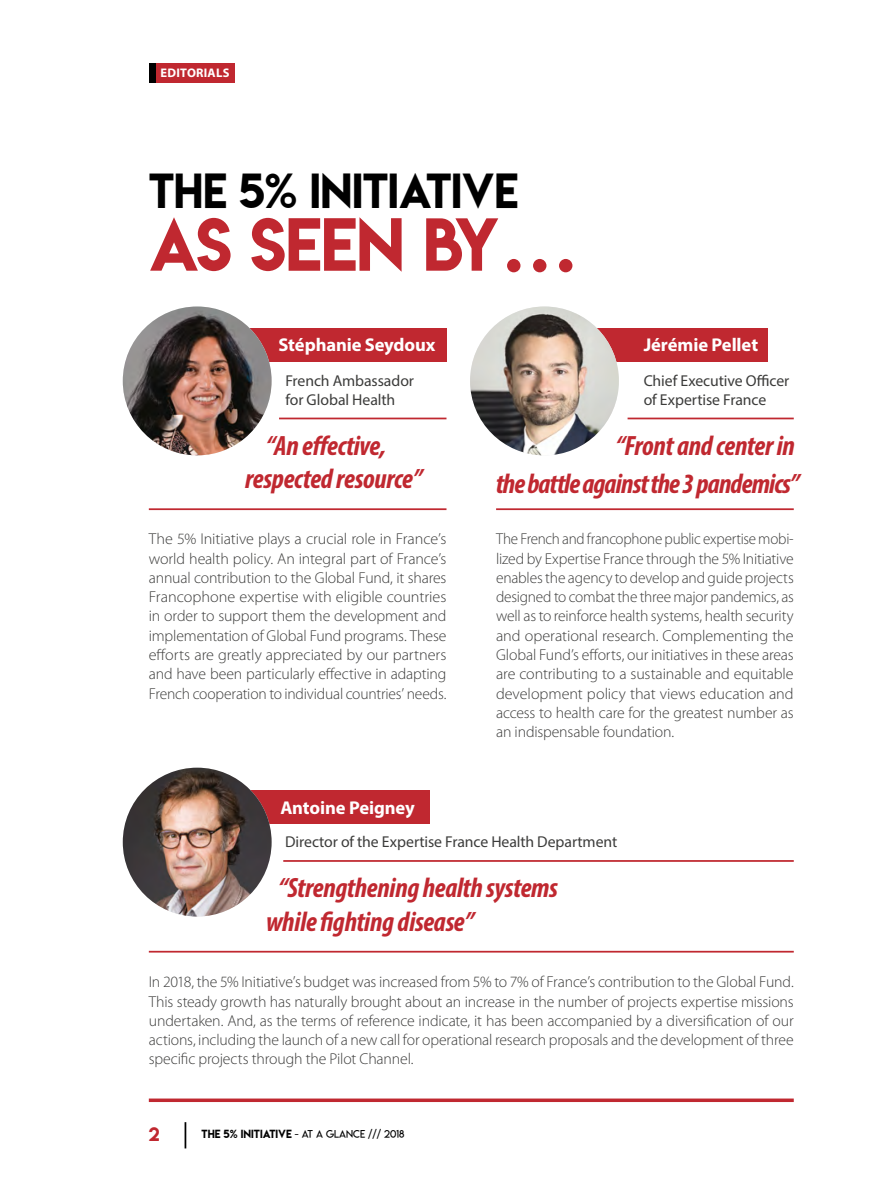
<style>
.page{position:relative;width:893px;height:1191px;background:#fff}
.page>*{position:absolute;margin:0;border:0;box-sizing:border-box;transform-origin:0 0}
.t1{font:66.5px "Lemon Milk";letter-spacing:-.01em;color:#c02830}
.t2{font:43.75px "Lemon Milk";letter-spacing:-.01em;color:#000}
.t3{font:italic 700 condensed 28px/33.6px "Myriad Pro";letter-spacing:-.015em;color:#c02830}
.t4{font:700 18.55px "Myriad Pro";letter-spacing:-.005em;color:#fff}
.t5{font:17.5px "Lemon Milk";color:#c02830}
.t6{font:300 15.75px/19.2px "Myriad Pro";letter-spacing:-.01em;color:#3c3c3b;text-align:justify}
.t7{font:300 15.75px/19.2px "Myriad Pro";letter-spacing:-.01em;color:#3c3c3b;text-align:justify;scale:.96 1}
.t8{font:15.75px/19.2px "Myriad Pro";letter-spacing:-.005em;color:#3c3c3b}
.t9{font:700 12.42px "Myriad Pro";letter-spacing:.02em;color:#fff}
.t10{font:10.5px "Lemon Milklight";color:#000}
.s1{font-family:"Lemon Milk"}
</style>
<div class="page">
<hr style="left:149px;top:950px;width:645px;height:2px;background:#c02830">
<hr style="left:283px;top:860px;width:511px;height:2px;background:#c02830">
<div style="left:232px;top:790px;width:197px;height:34px;background:#c02830"></div>
<img style="left:123px;top:767px;width:149px;height:149px;border-radius:74px">
<hr style="left:496px;top:508px;width:298px;height:2px;background:#c02830">
<hr style="left:628px;top:417px;width:166px;height:2px;background:#c02830">
<div style="left:533px;top:327px;width:235px;height:34px;background:#c02830"></div>
<img style="left:470px;top:306px;width:149px;height:149px;border-radius:74px">
<div style="left:156px;top:63px;width:78px;height:19px;background:#c02830"></div>
<div style="left:149px;top:63px;width:7px;height:19px;background:#000"></div>
<hr style="left:149px;top:508px;width:297px;height:2px;background:#c02830">
<hr style="left:279px;top:417px;width:167px;height:2px;background:#c02830">
<div style="left:232px;top:327px;width:214px;height:34px;background:#c02830"></div>
<img style="left:123px;top:306px;width:149px;height:149px;border-radius:74px">
<svg style="left:149px;top:1098px;width:645px;height:4px;background:#c8444b"></svg>
<svg style="left:185px;top:1122px;width:1px;height:26px"></svg>
<p class="t9" style="left:161px;top:65px;width:70px">EDITORIALS</p>
<h2 class="t2" style="left:149px;top:159px;width:371px">THE 5% INITIATIVE</h2>
<h1 class="t1" style="left:149px;top:197px;width:433px">AS SEEN BY…</h1>
<p class="t4" style="left:279px;top:333px;width:158px">Stéphanie Seydoux</p>
<p class="t4" style="left:644px;top:333px;width:116px">Jérémie Pellet</p>
<p class="t8" style="left:285px;top:370px;width:130px">French Ambassador for Global Health</p>
<h3 class="t3" style="left:245px;top:428px;width:179px;text-align:center">“An effective, respected resource”</h3>
<p class="t8" style="left:644px;top:370px;width:147px">Chief Executive Officer of Expertise France</p>
<h3 class="t3" style="left:496px;top:425px;width:305px;line-height:38.5px;text-align:right">“Front and center in<br>the battle against the 3 pandemics”</h3>
<p class="t6" style="left:149px;top:529px;width:299px">The 5% Initiative plays a crucial role in France’s world health policy. An integral part of France’s annual contribution to the Global Fund, it shares Francophone expertise with eligible countries in order to support them the development and implementation of Global Fund programs. These efforts are greatly appreciated by our partners and have been particularly effective in adapting French cooperation to individual countries’ needs.</p>
<p class="t7" style="left:496px;top:529px;width:312px">The French and francophone public expertise mobi&shy;lized by Expertise France through the 5% Initiative enables the agency to develop and guide projects designed to combat the three major pandemics, as well as to reinforce health systems, health security and operational research. Complementing the Global Fund’s efforts, our initiatives in these areas are contributing to a sustainable and equitable development policy that views education and access to health care for the greatest number as an indispensable foundation.</p>
<p class="t4" style="left:280px;top:795px;width:136px">Antoine Peigney</p>
<p class="t8" style="left:285px;top:832px;width:334px">Director of the Expertise France Health Department</p>
<h3 class="t3" style="left:266px;top:870px;width:294px;text-indent:12px">“Strengthening health systems while fighting disease”</h3>
<p class="t6" style="left:149px;top:972px;width:646px">In 2018, the 5% Initiative’s budget was increased from 5% to 7% of France’s contribution to the Global Fund.<br>This steady growth has naturally brought about an increase in the number of projects expertise missions undertaken. And, as the terms of reference indicate, it has been accompanied by a diversification of our actions, including the launch of a new call for operational research proposals and the development of three specific projects through the Pilot Channel.</p>
<p class="t5" style="left:149px;top:1122px;width:12px">2</p>
<p class="t10" style="left:202px;top:1127px;width:204px"><span class="s1">THE 5% INITIATIVE</span> - AT A GLANCE /// 2018</p>
</div>
